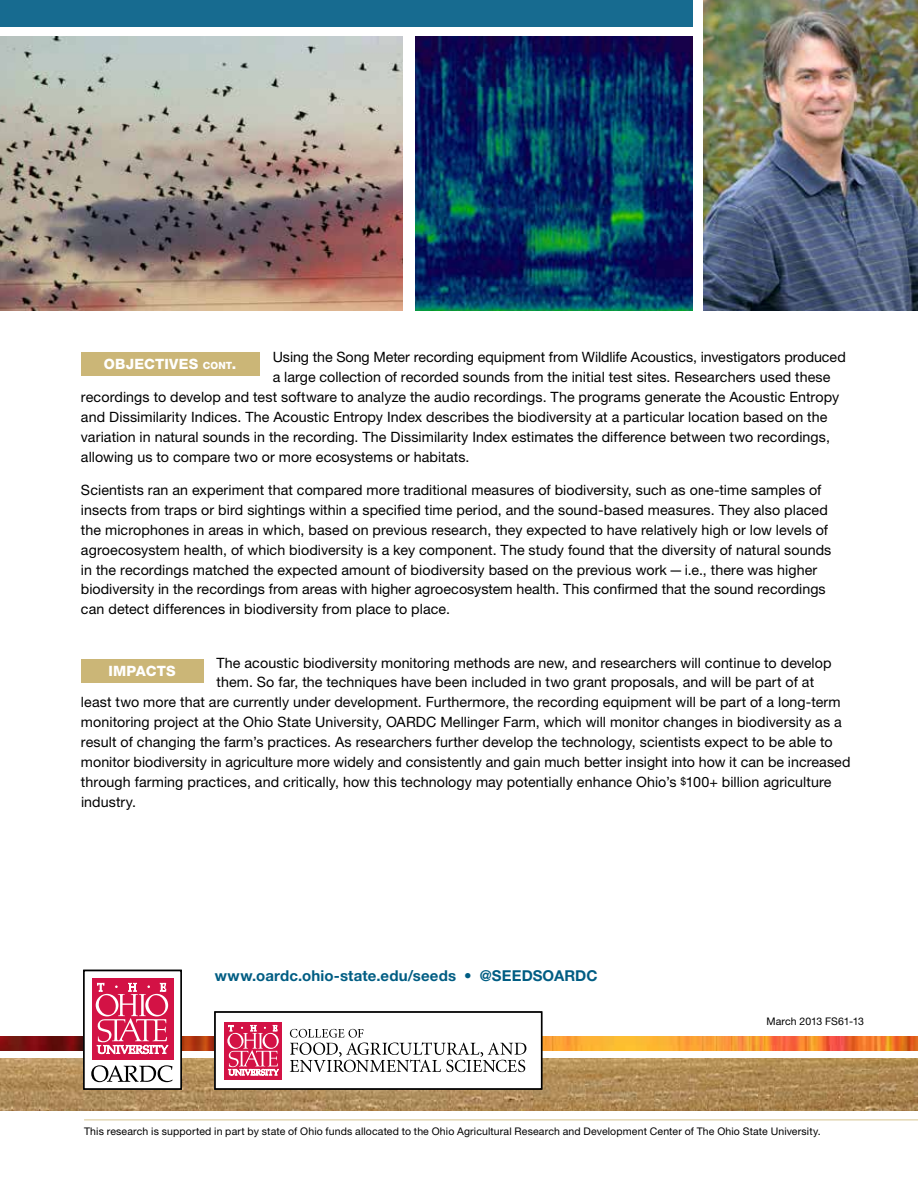
<style>
.page{position:relative;width:918px;height:1188px;background:#fff}
.page>*{position:absolute;margin:0;border:0;box-sizing:border-box;transform-origin:0 0}
.t1{font:700 15px "Helvetica Neue LT Std";letter-spacing:.01em;color:#005d83}
.t2{font:14.25px/20px "Helvetica Neue LT Std";letter-spacing:.005em;color:#000}
.t3{font:800 14.25px "Helvetica Neue LT Std";letter-spacing:.015em;color:#fff}
.t4{font:10.5px "Helvetica Neue LT Std";letter-spacing:.015em;color:#000}
.s1{font-size:10.05px}
.s2{font-style:inherit}
.s3{font-size:10.5px}
</style>
<div class="page">
<img style="left:0;top:37px;width:403px;height:273px">
<img style="left:416px;top:37px;width:276px;height:273px">
<hr style="left:84px;top:1119px;width:834px;height:1px;background:#dfd0a6">
<img style="left:0;top:1059px;width:918px;height:51px">
<img style="left:0;top:1037px;width:918px;height:13px">
<div style="left:84px;top:970px;width:97px;height:119px;background:#fff"></div>
<div style="left:92px;top:978px;width:81px;height:82px;background:#d31245"></div>
<svg style="left:96px;top:983px;width:72px;height:71px"></svg>
<svg style="left:91px;top:1065px;width:82px;height:17px"></svg>
<div style="left:215px;top:1012px;width:327px;height:77px;background:#fff"></div>
<div style="left:224px;top:1022px;width:58px;height:58px;background:#d31245"></div>
<svg style="left:227px;top:1025px;width:52px;height:50px"></svg>
<svg style="left:290px;top:1029px;width:236px;height:43px"></svg>
<div style="left:0;top:0;width:692px;height:27px;background:#176b90"></div>
<div style="left:83px;top:970px;width:99px;height:120px;border:2px solid #000"></div>
<div style="left:214px;top:1011px;width:328px;height:79px;border:2px solid #000"></div>
<div style="left:81px;top:659px;width:122px;height:24px;background:#cbb677"></div>
<div style="left:81px;top:352px;width:178px;height:24px;background:#cbb677"></div>
<img style="left:703px;top:0;width:215px;height:310px">
<p class="t2" style="left:273px;top:347px;width:575px">Using the Song Meter recording equipment from Wildlife Acoustics, investigators produced</p>
<p class="t2" style="left:273px;top:367px;width:559px">a large collection of recorded sounds from the initial test sites. Researchers used these</p>
<p class="t2" style="left:81px;top:387px;width:760px">recordings to develop and test software to analyze the audio recordings. The programs generate the Acoustic Entropy</p>
<p class="t2" style="left:81px;top:407px;width:748px">and Dissimilarity Indices. The Acoustic Entropy Index describes the biodiversity at a particular location based on the</p>
<p class="t2" style="left:81px;top:427px;width:751px">variation in natural sounds in the recording. The Dissimilarity Index estimates the difference between two recordings,</p>
<p class="t2" style="left:81px;top:446px;width:390px">allowing us to compare two or more ecosystems or habitats.</p>
<p class="t2" style="left:81px;top:480px;width:752px">Scientists ran an experiment that compared more traditional measures of biodiversity, such as one-time samples of insects from traps or bird sightings within a specified time period, and the sound-based measures. They also placed the microphones in areas in which, based on previous research, they expected to have relatively high or low levels of agroecosystem health, of which biodiversity is a key component. The study found that the diversity of natural sounds in the recordings matched the expected amount of biodiversity based on the previous work—i.e., there was higher biodiversity in the recordings from areas with higher agroecosystem health. This confirmed that the sound recordings can detect differences in biodiversity from place to place.</p>
<p class="t3" style="left:104px;top:355px;width:134px">OBJECTIVES <span class="s1">CONT</span><span class="s2">.</span></p>
<p class="t2" style="left:217px;top:652px;width:617px">The acoustic biodiversity monitoring methods are new, and researchers will continue to develop</p>
<p class="t2" style="left:217px;top:672px;width:599px">them. So far, the techniques have been included in two grant proposals, and will be part of at</p>
<p class="t2" style="left:81px;top:692px;width:761px">least two more that are currently under development. Furthermore, the recording equipment will be part of a long-term</p>
<p class="t2" style="left:81px;top:712px;width:762px">monitoring project at the Ohio State University, OARDC Mellinger Farm, which will monitor changes in biodiversity as a</p>
<p class="t2" style="left:81px;top:732px;width:753px">result of changing the farm’s practices. As researchers further develop the technology, scientists expect to be able to</p>
<p class="t2" style="left:81px;top:752px;width:771px">monitor biodiversity in agriculture more widely and consistently and gain much better insight into how it can be increased</p>
<p class="t2" style="left:81px;top:772px;width:752px">through farming practices, and critically, how this technology may potentially enhance Ohio’s <span class="s3">$</span>100+ billion agriculture</p>
<p class="t2" style="left:81px;top:791px;width:57px">industry.</p>
<p class="t3" style="left:108px;top:662px;width:69px">IMPACTS</p>
<p class="t1" style="left:215px;top:966px;width:384px">www.oardc.ohio-state.edu/seeds • @SEEDSOARDC</p>
<p class="t4" style="left:766px;top:1015px;width:99px">March 2013 FS61-13</p>
<p class="t4" style="left:84px;top:1125px;width:738px">This research is supported in part by state of Ohio funds allocated to the Ohio Agricultural Research and Development Center of The Ohio State University.</p>
</div>
